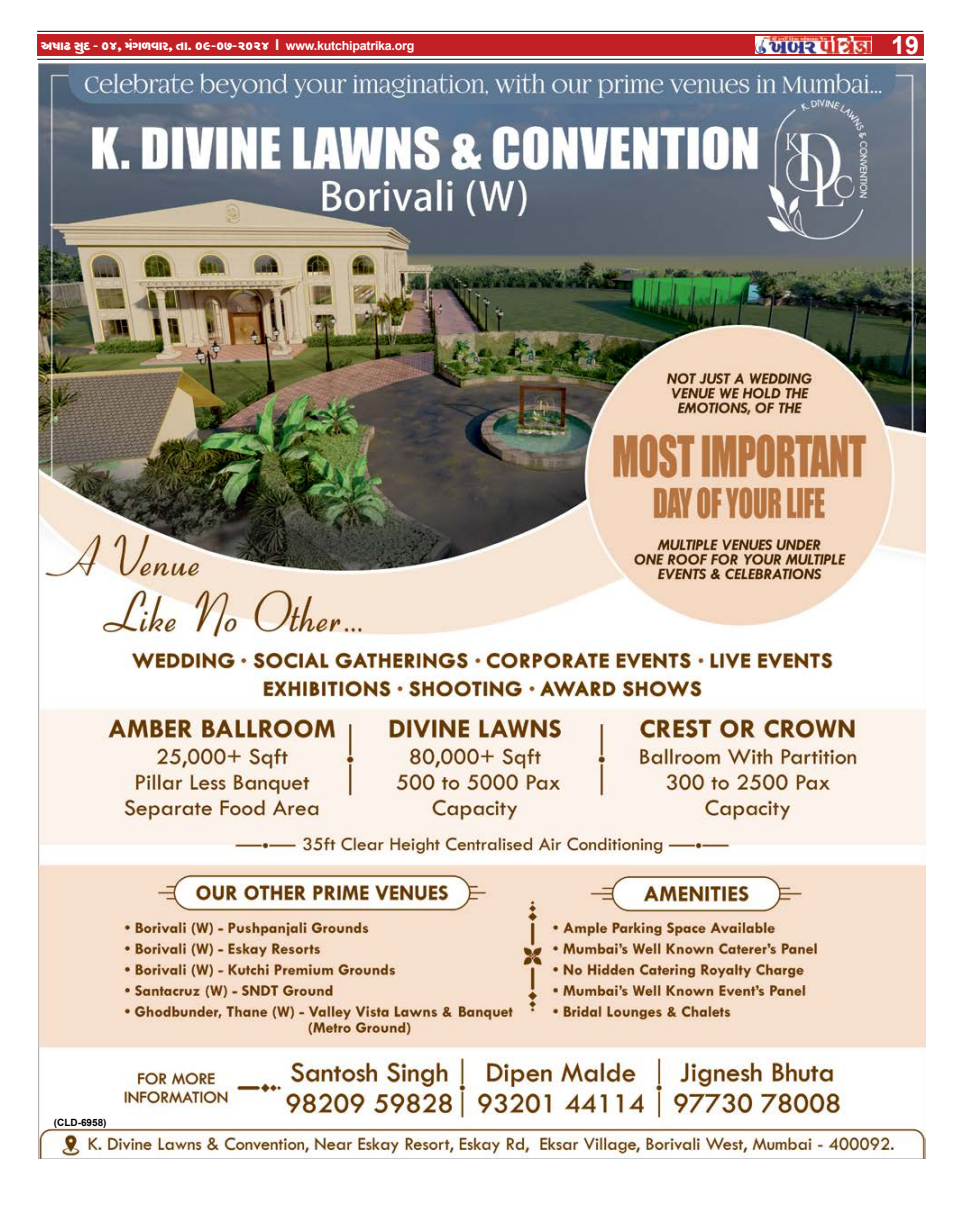
<style>
.page{position:relative;width:964px;height:1205px;background:#fff}
.page>*{position:absolute;margin:0;border:0;box-sizing:border-box;transform-origin:0 0}
.t1{font:700 25px "Arial";color:#fff}
.t2{font:15px "SHREE GUJ7";letter-spacing:-.02em;color:#fff}
.t3{font:700 10px "Arial";color:#000}
.s1{font-family:"Arial";font-weight:700}
.s2{font-family:"Arial";font-weight:700;font-size:12.5px}
</style>
<div class="page">
<hr style="left:37px;top:59px;width:886px;height:1px;background:#000">
<div style="left:37px;top:34px;width:886px;height:22px;background:#c22025"></div>
<hr style="left:37px;top:31px;width:886px;height:1px;background:#000">
<img style="left:755px;top:37px;width:116px;height:17px">
<img style="left:39px;top:64px;width:886px;height:1095px">
<p class="t2" style="left:41px;top:39px;width:375px">AjpY$ kyv$ - 04, d„Nmhpf, sp. 09-07-2024 <span class="s1">I</span> <span class="s2">www.kutchipatrika.org</span></p>
<h1 class="t1" style="left:891px;top:27px;width:29px">19</h1>
<p class="t3" style="left:54px;top:1115px;width:54px">(CLD-6958)</p>
</div>
